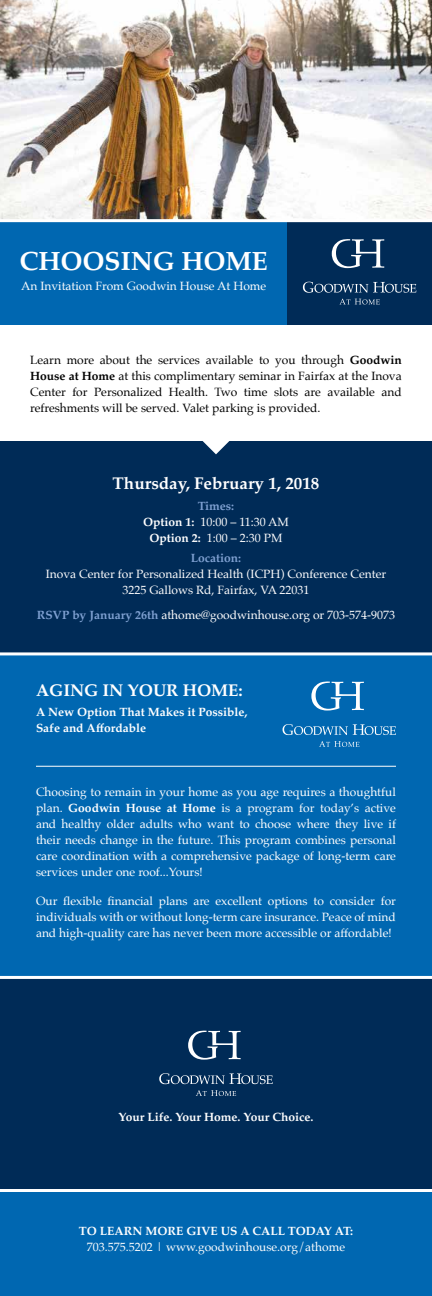
<style>
.page{position:relative;width:432px;height:1296px;background:#fff}
.page>*{position:absolute;margin:0;border:0;box-sizing:border-box;transform-origin:0 0}
.t1{font:700 26.4px "Palatino";color:#fff}
.t2{font:700 17px "Palatino";color:#fff}
.t3{font:12px/16px "Palatino";color:#fff;text-align:center}
.t4{font:12px/16px "Palatino";color:#000;text-align:justify}
.t5{font:700 12px/16px "Palatino";color:#fff}
.t6{font:700 12px "Palatino";color:#80a1d2}
.s1{font-weight:700}
.s2{font-weight:700;color:#80a1d2}
</style>
<div class="page">
<img style="left:0;top:0;width:432px;height:219px">
<div style="left:0;top:221px;width:432px;height:103px;background:#0067b1"></div>
<div style="left:287px;top:221px;width:145px;height:103px;background:#002b57"></div>
<div style="left:0;top:972px;width:432px;height:324px;background:#002b57"></div>
<div style="left:0;top:1190px;width:432px;height:106px;background:#0067b1"></div>
<hr style="left:0;top:1189px;width:432px;height:3px;background:#fff">
<hr style="left:0;top:219px;width:432px;height:3px;background:#fff">
<svg style="left:196px;top:1090px;width:40px;height:6px"></svg>
<svg style="left:159px;top:1073px;width:114px;height:11px"></svg>
<svg style="left:188px;top:1031px;width:53px;height:29px"></svg>
<svg style="left:339px;top:299px;width:41px;height:6px"></svg>
<svg style="left:303px;top:282px;width:113px;height:11px"></svg>
<svg style="left:332px;top:239px;width:52px;height:29px"></svg>
<div style="left:0;top:442px;width:432px;height:212px;background:#002b57"></div>
<svg style="left:202px;top:441px;width:28px;height:13px"></svg>
<div style="left:0;top:654px;width:432px;height:323px;background:#0067b1"></div>
<hr style="left:36px;top:766px;width:360px;height:1px;background:#fff">
<svg style="left:319px;top:741px;width:40px;height:6px"></svg>
<svg style="left:283px;top:724px;width:113px;height:11px"></svg>
<svg style="left:311px;top:681px;width:53px;height:30px"></svg>
<hr style="left:0;top:652px;width:432px;height:3px;background:#fff">
<hr style="left:0;top:976px;width:432px;height:3px;background:#fff">
<h1 class="t1" style="left:19px;top:239px;width:250px">CHOOSING HOME</h1>
<p class="t3" style="left:21px;top:278px;width:247px">An Invitation From Goodwin House At Home</p>
<p class="t4" style="left:30px;top:352px;width:373px">Learn more about the services available to you through <span class="s1">Goodwin House at Home</span> at this complimentary seminar in Fairfax at the Inova Center for Personalized Health. Two time slots are available and refreshments will be served. Valet parking is provided.</p>
<h2 class="t2" style="left:113px;top:469px;width:208px">Thursday, February 1, 2018</h2>
<p class="t3" style="left:143px;top:498px;width:147px"><span class="s2">Times:<br></span><span class="s1">Option 1:</span> 10:00 – 11:30 AM<br><span class="s1">Option 2:</span> 1:00 – 2:30 PM</p>
<p class="t6" style="left:191px;top:548px;width:52px">Location:</p>
<p class="t3" style="left:46px;top:566px;width:342px">Inova Center for Personalized Health (ICPH) Conference Center<br>3225 Gallows Rd, Fairfax, VA 22031</p>
<p class="t3" style="left:37px;top:607px;width:360px"><span class="s2">RSVP by January 26th</span> athome@goodwinhouse.org or 703-574-9073</p>
<h2 class="t2" style="left:36px;top:675px;width:208px">AGING IN YOUR HOME:</h2>
<p class="t5" style="left:36px;top:704px;width:213px">A New Option That Makes it Possible,<br>Safe and Affordable</p>
<p class="t3" style="left:36px;top:784px;width:362px;text-align:justify">Choosing to remain in your home as you age requires a thoughtful plan. <span class="s1">Goodwin House at Home</span> is a program for today’s active and healthy older adults who want to choose where they live if their needs change in the future. This program combines personal care coordination with a comprehensive package of long-term care services under one roof...Yours!</p>
<p class="t3" style="left:36px;top:893px;width:362px;text-align:justify">Our flexible financial plans are excellent options to consider for individuals with or without long-term care insurance. Peace of mind and high-quality care has never been more accessible or affordable!</p>
<p class="t5" style="left:119px;top:1109px;width:196px">Your Life. Your Home. Your Choice.</p>
<p class="t5" style="left:79px;top:1223px;width:276px">TO LEARN MORE GIVE US A CALL TODAY AT:</p>
<p class="t3" style="left:87px;top:1239px;width:260px">703.575.5202 | www.goodwinhouse.org/athome</p>
</div>
